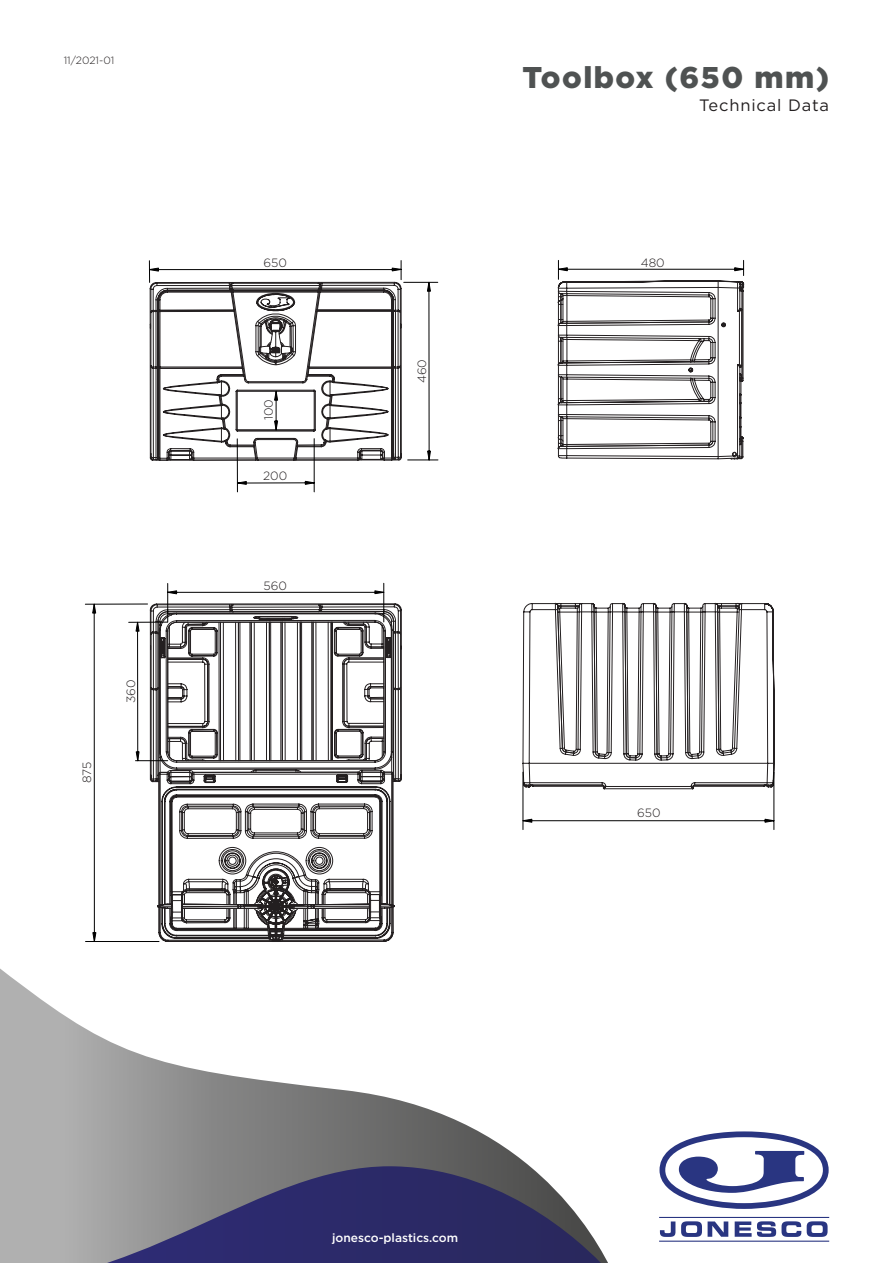
<style>
.page{position:relative;width:893px;height:1263px;background:#fff}
.page>*{position:absolute;margin:0;border:0;box-sizing:border-box;transform-origin:0 0}
.t1{font:900 30px "Gotham";letter-spacing:.05em;color:#4f5252}
.t2{font:16.5px "Gotham";letter-spacing:.05em;color:#231f20}
.t3{font:300 12px "Gotham";color:#231f20}
.t4{font:500 12px "Gotham";color:#fff}
.t5{font:300 10.5px "Gotham";color:#231f20}
</style>
<div class="page">
<svg style="left:0;top:968px;width:530px;height:295px"></svg>
<svg style="left:62px;top:1166px;width:546px;height:97px;background:#5a597c"></svg>
<svg style="left:659px;top:1131px;width:170px;height:111px"></svg>
<svg style="left:85px;top:582px;width:317px;height:453px"></svg>
<svg style="left:148px;top:260px;width:291px;height:233px"></svg>
<svg style="left:557px;top:260px;width:188px;height:199px"></svg>
<svg style="left:522px;top:603px;width:253px;height:227px"></svg>
<p class="t5" style="left:64px;top:53px;width:52px">11/2021-01</p>
<p class="t3" style="left:79px;top:783px;width:23px;rotate:-90deg">875</p>
<p class="t3" style="left:123px;top:703px;width:25px;rotate:-90deg">360</p>
<h1 class="t1" style="left:522px;top:56px;width:308px">Toolbox (650 mm)</h1>
<h2 class="t2" style="left:699px;top:95px;width:131px">Technical Data</h2>
<p class="t3" style="left:263px;top:255px;width:25px">650</p>
<p class="t3" style="left:641px;top:255px;width:26px">480</p>
<p class="t3" style="left:261px;top:420px;width:23px;rotate:-90deg">100</p>
<p class="t3" style="left:263px;top:468px;width:26px">200</p>
<p class="t3" style="left:263px;top:578px;width:25px">560</p>
<p class="t3" style="left:414px;top:383px;width:26px;rotate:-90deg">460</p>
<p class="t3" style="left:637px;top:806px;width:25px">650</p>
<p class="t4" style="left:332px;top:1229px;width:128px">jonesco-plastics.com</p>
</div>
